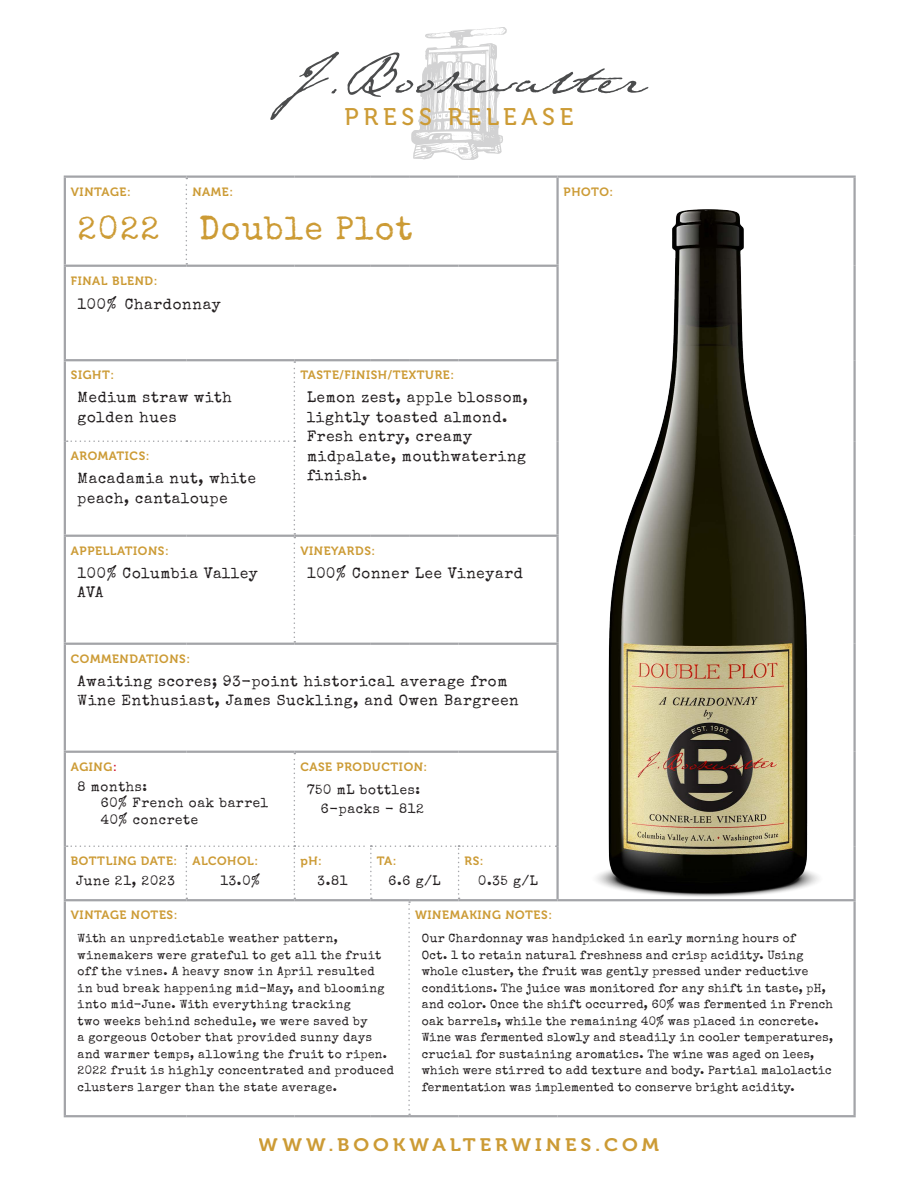
<style>
.page{position:relative;width:918px;height:1188px;background:#fff}
.page>*{position:absolute;margin:0;border:0;box-sizing:border-box;transform-origin:0 0}
.t1{font:33px "Special Elite";letter-spacing:.05em;color:#cc9b35}
.t2{font:24px "Museo 500";letter-spacing:.2em;color:#cc9b35}
.t3{font:18px "Museo 700";letter-spacing:.2em;color:#cc9b35;scale:1.1 1}
.t4{font:15px/19.5px "Special Elite";letter-spacing:.05em;color:#231f20}
.t5{font:13.5px/16.5px "Special Elite";letter-spacing:.05em;color:#231f20}
.t6{font:12px/16.5px "Special Elite";letter-spacing:.03em;color:#231f20}
.t7{font:12px "Museo 700";letter-spacing:.05em;color:#cc9b35}
.s1{color:#d10f2a}
</style>
<div class="page">
<svg style="left:67px;top:361px;width:228px;height:282px"></svg>
<svg style="left:67px;top:753px;width:490px;height:362px"></svg>
<svg style="left:186px;top:178px;width:1px;height:87px"></svg>
<hr style="left:64px;top:267px;width:2px;height:92px;background:#a3a4a8">
<hr style="left:64px;top:361px;width:2px;height:80px;background:#a3a4a8">
<hr style="left:64px;top:441px;width:2px;height:94px;background:#a3a4a8">
<hr style="left:64px;top:176px;width:122px;height:2px;background:#a3a4a8">
<hr style="left:64px;top:178px;width:2px;height:87px;background:#a3a4a8">
<hr style="left:186px;top:176px;width:108px;height:2px;background:#a3a4a8">
<hr style="left:294px;top:176px;width:77px;height:2px;background:#a3a4a8">
<hr style="left:371px;top:176px;width:38px;height:2px;background:#a3a4a8">
<hr style="left:409px;top:176px;width:50px;height:2px;background:#a3a4a8">
<hr style="left:459px;top:176px;width:99px;height:2px;background:#a3a4a8">
<hr style="left:64px;top:265px;width:122px;height:2px;background:#a3a4a8">
<hr style="left:186px;top:265px;width:108px;height:2px;background:#a3a4a8">
<hr style="left:294px;top:265px;width:77px;height:2px;background:#a3a4a8">
<hr style="left:371px;top:265px;width:38px;height:2px;background:#a3a4a8">
<hr style="left:409px;top:265px;width:50px;height:2px;background:#a3a4a8">
<hr style="left:459px;top:265px;width:100px;height:2px;background:#a3a4a8">
<hr style="left:64px;top:359px;width:122px;height:2px;background:#a3a4a8">
<hr style="left:186px;top:359px;width:108px;height:2px;background:#a3a4a8">
<hr style="left:294px;top:359px;width:77px;height:2px;background:#a3a4a8">
<hr style="left:371px;top:359px;width:38px;height:2px;background:#a3a4a8">
<hr style="left:409px;top:359px;width:50px;height:2px;background:#a3a4a8">
<hr style="left:459px;top:359px;width:100px;height:2px;background:#a3a4a8">
<hr style="left:64px;top:535px;width:122px;height:2px;background:#a3a4a8">
<hr style="left:64px;top:537px;width:2px;height:106px;background:#a3a4a8">
<hr style="left:186px;top:535px;width:108px;height:2px;background:#a3a4a8">
<hr style="left:294px;top:535px;width:77px;height:2px;background:#a3a4a8">
<hr style="left:371px;top:535px;width:38px;height:2px;background:#a3a4a8">
<hr style="left:409px;top:535px;width:50px;height:2px;background:#a3a4a8">
<hr style="left:459px;top:535px;width:100px;height:2px;background:#a3a4a8">
<hr style="left:64px;top:645px;width:2px;height:106px;background:#a3a4a8">
<hr style="left:64px;top:751px;width:122px;height:2px;background:#a3a4a8">
<hr style="left:64px;top:753px;width:2px;height:93px;background:#a3a4a8">
<hr style="left:186px;top:751px;width:108px;height:2px;background:#a3a4a8">
<hr style="left:294px;top:751px;width:77px;height:2px;background:#a3a4a8">
<hr style="left:371px;top:751px;width:38px;height:2px;background:#a3a4a8">
<hr style="left:409px;top:751px;width:50px;height:2px;background:#a3a4a8">
<hr style="left:459px;top:751px;width:100px;height:2px;background:#a3a4a8">
<hr style="left:64px;top:846px;width:2px;height:53px;background:#a3a4a8">
<hr style="left:64px;top:899px;width:122px;height:2px;background:#a3a4a8">
<hr style="left:64px;top:901px;width:2px;height:214px;background:#a3a4a8">
<hr style="left:186px;top:899px;width:108px;height:2px;background:#a3a4a8">
<hr style="left:294px;top:899px;width:77px;height:2px;background:#a3a4a8">
<hr style="left:371px;top:899px;width:38px;height:2px;background:#a3a4a8">
<hr style="left:409px;top:899px;width:50px;height:2px;background:#a3a4a8">
<hr style="left:459px;top:899px;width:99px;height:2px;background:#a3a4a8">
<hr style="left:853px;top:901px;width:3px;height:214px;background:#a3a4a8">
<hr style="left:64px;top:1115px;width:122px;height:2px;background:#a3a4a8">
<hr style="left:186px;top:1115px;width:108px;height:2px;background:#a3a4a8">
<hr style="left:294px;top:1115px;width:77px;height:2px;background:#a3a4a8">
<hr style="left:371px;top:1115px;width:38px;height:2px;background:#a3a4a8">
<hr style="left:409px;top:1115px;width:50px;height:2px;background:#a3a4a8">
<hr style="left:459px;top:1115px;width:99px;height:2px;background:#a3a4a8">
<hr style="left:558px;top:1115px;width:298px;height:2px;background:#a3a4a8">
<hr style="left:558px;top:176px;width:298px;height:2px;background:#a3a4a8">
<hr style="left:556px;top:178px;width:3px;height:87px;background:#a3a4a8">
<hr style="left:853px;top:178px;width:3px;height:88px;background:#a3a4a8">
<hr style="left:556px;top:267px;width:3px;height:92px;background:#a3a4a8">
<hr style="left:853px;top:266px;width:3px;height:94px;background:#a3a4a8">
<hr style="left:556px;top:361px;width:3px;height:80px;background:#a3a4a8">
<hr style="left:853px;top:360px;width:3px;height:81px;background:#a3a4a8">
<hr style="left:556px;top:441px;width:3px;height:94px;background:#a3a4a8">
<hr style="left:853px;top:441px;width:3px;height:95px;background:#a3a4a8">
<hr style="left:556px;top:537px;width:3px;height:106px;background:#a3a4a8">
<hr style="left:853px;top:536px;width:3px;height:108px;background:#a3a4a8">
<hr style="left:556px;top:645px;width:3px;height:106px;background:#a3a4a8">
<hr style="left:853px;top:644px;width:3px;height:108px;background:#a3a4a8">
<hr style="left:556px;top:753px;width:3px;height:93px;background:#a3a4a8">
<hr style="left:853px;top:752px;width:3px;height:94px;background:#a3a4a8">
<hr style="left:556px;top:846px;width:3px;height:53px;background:#a3a4a8">
<hr style="left:853px;top:846px;width:3px;height:53px;background:#a3a4a8">
<hr style="left:558px;top:899px;width:298px;height:2px;background:#a3a4a8">
<hr style="left:64px;top:643px;width:122px;height:2px;background:#a3a4a8">
<hr style="left:186px;top:643px;width:108px;height:2px;background:#a3a4a8">
<hr style="left:294px;top:643px;width:77px;height:2px;background:#a3a4a8">
<hr style="left:371px;top:643px;width:38px;height:2px;background:#a3a4a8">
<hr style="left:409px;top:643px;width:50px;height:2px;background:#a3a4a8">
<hr style="left:459px;top:643px;width:100px;height:2px;background:#a3a4a8">
<svg style="left:270px;top:52px;width:69px;height:68px"></svg>
<svg style="left:348px;top:27px;width:231px;height:133px"></svg>
<img style="left:579px;top:68px;width:260px;height:834px">
<p class="t7" style="left:71px;top:185px;width:61px">VINTAGE:</p>
<p class="t1" style="left:78px;top:207px;width:83px">2022</p>
<p class="t2" style="left:344px;top:103px;width:231px">PRESS RELEASE</p>
<p class="t7" style="left:192px;top:185px;width:42px">NAME:</p>
<p class="t1" style="left:199px;top:207px;width:215px">Double Plot</p>
<p class="t7" style="left:564px;top:185px;width:51px">PHOTO:</p>
<p class="t7" style="left:71px;top:274px;width:88px">FINAL BLEND:</p>
<p class="t4" style="left:78px;top:295px;width:145px">100% Chardonnay</p>
<p class="t7" style="left:71px;top:369px;width:45px">SIGHT:</p>
<p class="t4" style="left:78px;top:388px;width:156px">Medium straw with golden hues</p>
<p class="t7" style="left:71px;top:450px;width:80px">AROMATICS:</p>
<p class="t4" style="left:78px;top:469px;width:180px">Macadamia nut, white peach, cantaloupe</p>
<p class="t7" style="left:71px;top:544px;width:99px">APPELLATIONS:</p>
<p class="t4" style="left:78px;top:563px;width:182px">100% Columbia Valley<br>AVA</p>
<p class="t7" style="left:300px;top:369px;width:155px">TASTE/FINISH/TEXTURE:</p>
<p class="t4" style="left:307px;top:388px;width:222px">Lemon zest, apple blossom, lightly toasted almond.<br>Fresh entry, creamy midpalate, mouthwatering finish.</p>
<p class="t7" style="left:300px;top:544px;width:76px">VINEYARDS:</p>
<p class="t4" style="left:307px;top:563px;width:217px">100% Conner Lee Vineyard</p>
<p class="t7" style="left:71px;top:652px;width:121px">COMMENDATIONS:</p>
<p class="t4" style="left:78px;top:671px;width:443px">Awaiting scores; 93-point historical average from<br>Wine Enthusiast, James Suckling, and Owen Bargreen</p>
<p class="t7" style="left:71px;top:760px;width:48px">AGING<span class="s1">:</span></p>
<p class="t5" style="left:101px;top:778px;width:169px;text-indent:-23px">8 months:<br>60% French oak barrel</p>
<p class="t5" style="left:101px;top:811px;width:99px">40% concrete</p>
<p class="t7" style="left:300px;top:760px;width:128px">CASE PRODUCTION:</p>
<p class="t5" style="left:307px;top:781px;width:115px">750 mL bottles:</p>
<p class="t5" style="left:321px;top:801px;width:104px">6-packs - 812</p>
<p class="t7" style="left:71px;top:855px;width:108px">BOTTLING DATE:</p>
<p class="t5" style="left:76px;top:872px;width:100px">June 21, 2023</p>
<p class="t7" style="left:192px;top:855px;width:67px">ALCOHOL:</p>
<p class="t5" style="left:220px;top:872px;width:41px">13.0%</p>
<p class="t7" style="left:300px;top:855px;width:23px">pH:</p>
<p class="t5" style="left:318px;top:872px;width:32px">3.81</p>
<p class="t7" style="left:377px;top:855px;width:21px">TA:</p>
<p class="t5" style="left:389px;top:872px;width:54px">6.6 g/L</p>
<p class="t7" style="left:465px;top:855px;width:21px">RS:</p>
<p class="t5" style="left:478px;top:872px;width:61px">0.35 g/L</p>
<p class="t7" style="left:71px;top:909px;width:108px">VINTAGE NOTES:</p>
<p class="t6" style="left:78px;top:930px;width:318px">With an unpredictable weather pattern, winemakers were grateful to get all the fruit off the vines. A heavy snow in April resulted<br>in bud break happening mid-May, and blooming into mid-June. With everything tracking<br>two weeks behind schedule, we were saved by<br>a gorgeous October that provided sunny days and warmer temps, allowing the fruit to ripen.<br>2022 fruit is highly concentrated and produced clusters larger than the state average.</p>
<p class="t7" style="left:415px;top:909px;width:138px">WINEMAKING NOTES:</p>
<p class="t6" style="left:422px;top:930px;width:413px">Our Chardonnay was handpicked in early morning hours of<br>Oct. 1 to retain natural freshness and crisp acidity. Using whole cluster, the fruit was gently pressed under reductive conditions. The juice was monitored for any shift in taste, pH, and color. Once the shift occurred, 60% was fermented in French oak barrels, while the remaining 40% was placed in concrete.<br>Wine was fermented slowly and steadily in cooler temperatures, crucial for sustaining aromatics. The wine was aged on lees, which were stirred to add texture and body. Partial malolactic fermentation was implemented to conserve bright acidity.</p>
<h3 class="t3" style="left:259px;top:1135px;width:365px">WWW.BOOKWALTERWINES.COM</h3>
</div>
